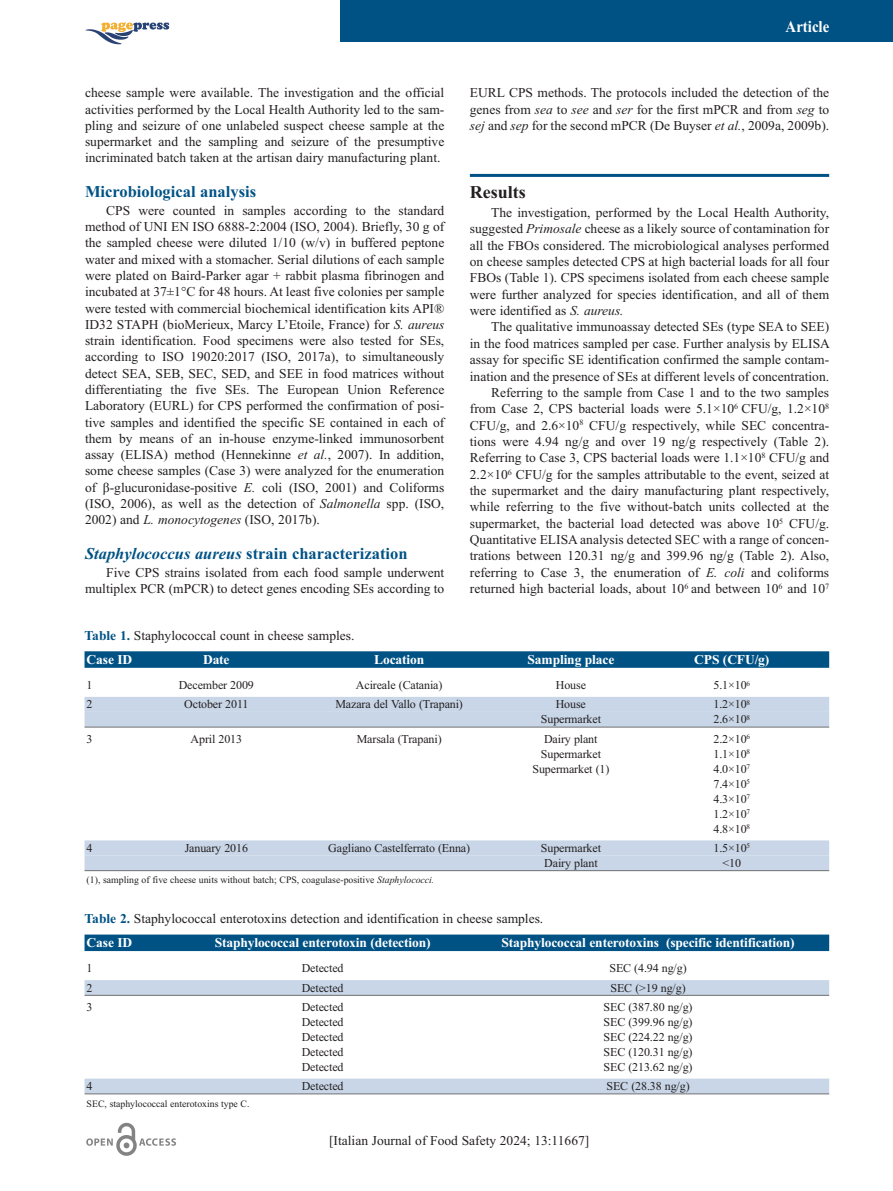
<style>
.page{position:relative;width:893px;height:1191px;background:#fff}
.page>*{position:absolute;margin:0;border:0;box-sizing:border-box;transform-origin:0 0}
.t1{font:700 18px "Times New Roman";color:#231f20}
.t2{font:700 16.5px "Times New Roman";color:#005285}
.t3{font:700 16.5px "Times New Roman";color:#fff;scale:.9 1}
.t4{font:13.5px/16.4px "Times New Roman";color:#231f20;text-align:justify}
.t5{font:700 13.5px "Times New Roman";letter-spacing:-.01em;color:#fff}
.t6{font:12px/15px "Times New Roman";letter-spacing:-.01em;color:#231f20;text-align:justify}
.t7{font:9.75px "Times New Roman";color:#231f20}
.s1{font-style:italic}
.s2{font-weight:700;color:#005285}
.s3{font-weight:700;color:#fff}
</style>
<div class="page">
<hr style="left:470px;top:174px;width:359px;height:3px;background:#005285">
<div style="left:340px;top:0;width:553px;height:42px;background:#005285"></div>
<img style="left:86px;top:22px;width:84px;height:23px">
<img style="left:86px;top:1123px;width:90px;height:33px">
<div style="left:85px;top:651px;width:744px;height:17px;background:#005285"></div>
<div style="left:85px;top:697px;width:744px;height:15px;background:#c8d6e7"></div>
<div style="left:85px;top:712px;width:744px;height:15px;background:#c8d6e7"></div>
<hr style="left:85px;top:727px;width:744px;height:1px;background:#6c6d70">
<div style="left:85px;top:840px;width:744px;height:15px;background:#c8d6e7"></div>
<div style="left:85px;top:855px;width:744px;height:15px;background:#c8d6e7"></div>
<hr style="left:85px;top:870px;width:744px;height:1px;background:#6c6d70">
<div style="left:85px;top:934px;width:744px;height:17px;background:#005285"></div>
<div style="left:85px;top:980px;width:744px;height:15px;background:#c8d6e7"></div>
<hr style="left:85px;top:995px;width:744px;height:1px;background:#6c6d70">
<div style="left:85px;top:1078px;width:744px;height:15px;background:#c8d6e7"></div>
<hr style="left:85px;top:1093px;width:744px;height:1px;background:#6c6d70">
<p class="t4" style="left:85px;top:84px;width:361px">cheese sample were available. The investigation and the official activities performed by the Local Health Authority led to the sam&shy;pling and seizure of one unlabeled suspect cheese sample at the supermarket and the sampling and seizure of the presumptive incriminated batch taken at the artisan dairy manufacturing plant.</p>
<p class="t2" style="left:85px;top:181px;width:173px">Microbiological analysis</p>
<p class="t4" style="left:85px;top:202px;width:361px;text-indent:21px">CPS were counted in samples according to the standard method of UNI EN ISO 6888-2:2004 (ISO, 2004). Briefly, 30 g of the sampled cheese were diluted 1/10 (w/v) in buffered peptone water and mixed with a stomacher. Serial dilutions of each sample were plated on Baird-Parker agar + rabbit plasma fibrinogen and incubated at 37±1°C for 48 hours. At least five colonies per sample were tested with commercial biochemical identification kits API® ID32 STAPH (bioMerieux, Marcy L’Etoile, France) for <span class="s1">S. aureus </span>strain identification. Food specimens were also tested for SEs, according to ISO 19020:2017 (ISO, 2017a), to simultaneously detect SEA, SEB, SEC, SED, and SEE in food matrices without differentiating the five SEs. The European Union Reference Laboratory (EURL) for CPS performed the confirmation of posi&shy;tive samples and identified the specific SE contained in each of them by means of an in-house enzyme-linked immunosorbent assay (ELISA) method (Hennekinne <span class="s1">et al.</span>, 2007). In addition, some cheese samples (Case 3) were analyzed for the enumeration of β-glucuronidase-positive <span class="s1">E.</span> coli (ISO, 2001) and Coliforms (ISO, 2006), as well as the detection of <span class="s1">Salmonella</span> spp. (ISO, 2002) and <span class="s1">L. monocytogenes</span> (ISO, 2017b).</p>
<p class="t2" style="left:85px;top:543px;width:324px"><span class="s1">Staphylococcus aureus</span> strain characterization</p>
<p class="t4" style="left:85px;top:564px;width:361px;text-align:right">Five CPS strains isolated from each food sample underwent multiplex PCR (mPCR) to detect genes encoding SEs according to</p>
<p class="t3" style="left:786px;top:17px;width:50px">Article</p>
<p class="t4" style="left:470px;top:84px;width:361px">EURL CPS methods. The protocols included the detection of the genes from <span class="s1">sea</span> to <span class="s1">see</span> and <span class="s1">ser</span> for the first mPCR and from <span class="s1">seg</span> to <span class="s1">sej</span> and <span class="s1">sep</span> for the second mPCR (De Buyser <span class="s1">et al.</span>, 2009a, 2009b).</p>
<h1 class="t1" style="left:470px;top:181px;width:58px">Results</h1>
<p class="t4" style="left:470px;top:204px;width:361px;text-indent:21px">The investigation, performed by the Local Health Authority, suggested <span class="s1">Primosale</span> cheese as a likely source of contamination for all the FBOs considered. The microbiological analyses performed on cheese samples detected CPS at high bacterial loads for all four FBOs (Table 1). CPS specimens isolated from each cheese sample were further analyzed for species identification, and all of them were identified as <span class="s1">S. aureus.</span></p>
<p class="t4" style="left:470px;top:319px;width:362px;text-align:right">The qualitative immunoassay detected SEs (type SEA to SEE)<br>in the food matrices sampled per case. Further analysis by ELISA assay for specific SE identification confirmed the sample contam&shy;ination and the presence of SEs at different levels of concentration.<br>Referring to the sample from Case 1 and to the two samples from Case 2, CPS bacterial loads were 5.1×10<sup>6</sup> CFU/g, 1.2×10<sup>8<br></sup>CFU/g, and 2.6×10<sup>8</sup> CFU/g respectively, while SEC concentra&shy;tions were 4.94 ng/g and over 19 ng/g respectively (Table 2).<br>Referring to Case 3, CPS bacterial loads were 1.1×10<sup>8</sup> CFU/g and 2.2×10<sup>6</sup> CFU/g for the samples attributable to the event, seized at the supermarket and the dairy manufacturing plant respectively, while referring to the five without-batch units collected at the supermarket, the bacterial load detected was above 10<sup>5</sup> CFU/g.<br>Quantitative ELISA analysis detected SEC with a range of concen&shy;trations between 120.31 ng/g and 399.96 ng/g (Table 2). Also, referring to Case 3, the enumeration of <span class="s1">E. coli</span> and coliforms returned high bacterial loads, about 10<sup>6</sup> and between 10<sup>6</sup> and 10<sup>7</sup></p>
<p class="t4" style="left:85px;top:623px;width:271px;line-height:23.5px"><span class="s2">Table 1.</span> Staphylococcal count in cheese samples.<br><span class="s3">Case ID</span></p>
<p class="t5" style="left:203px;top:651px;width:28px">Date</p>
<p class="t5" style="left:374px;top:651px;width:52px">Location</p>
<p class="t5" style="left:528px;top:651px;width:88px">Sampling place</p>
<p class="t5" style="left:694px;top:651px;width:77px">CPS (CFU/g)</p>
<p class="t6" style="left:87px;top:677px;width:7px">1</p>
<p class="t6" style="left:179px;top:677px;width:77px">December 2009</p>
<p class="t6" style="left:356px;top:677px;width:88px">Acireale (Catania)</p>
<p class="t6" style="left:556px;top:677px;width:32px">House</p>
<p class="t6" style="left:713px;top:677px;width:38px">5.1×10<sup>6</sup></p>
<p class="t6" style="left:87px;top:697px;width:7px">2</p>
<p class="t6" style="left:184px;top:697px;width:66px">October 2011</p>
<p class="t6" style="left:335px;top:697px;width:129px">Mazara del Vallo (Trapani)</p>
<p class="t6" style="left:556px;top:697px;width:32px">House</p>
<p class="t6" style="left:713px;top:697px;width:38px">1.2×10<sup>8</sup></p>
<p class="t6" style="left:541px;top:712px;width:62px">Supermarket</p>
<p class="t6" style="left:713px;top:712px;width:38px">2.6×10<sup>8</sup></p>
<p class="t6" style="left:87px;top:731px;width:7px">3</p>
<p class="t6" style="left:191px;top:731px;width:53px">April 2013</p>
<p class="t6" style="left:357px;top:731px;width:86px">Marsala (Trapani)</p>
<p class="t6" style="left:544px;top:731px;width:55px">Dairy plant</p>
<p class="t6" style="left:713px;top:731px;width:38px">2.2×10<sup>6</sup></p>
<p class="t6" style="left:541px;top:746px;width:62px">Supermarket</p>
<p class="t6" style="left:713px;top:746px;width:38px">1.1×10<sup>8</sup></p>
<p class="t6" style="left:532px;top:761px;width:78px">Supermarket (1)</p>
<p class="t6" style="left:713px;top:761px;width:38px">4.0×10<sup>7<br></sup>7.4×10<sup>5<br></sup>4.3×10<sup>7<br></sup>1.2×10<sup>7<br></sup>4.8×10<sup>8</sup></p>
<p class="t6" style="left:87px;top:840px;width:7px">4</p>
<p class="t6" style="left:185px;top:840px;width:65px">January 2016</p>
<p class="t6" style="left:328px;top:840px;width:143px">Gagliano Castelferrato (Enna)</p>
<p class="t6" style="left:541px;top:840px;width:62px">Supermarket</p>
<p class="t6" style="left:713px;top:840px;width:38px">1.5×10<sup>5</sup></p>
<p class="t6" style="left:544px;top:855px;width:55px">Dairy plant</p>
<p class="t6" style="left:723px;top:855px;width:20px">&lt;10</p>
<p class="t7" style="left:87px;top:874px;width:349px">(1), sampling of five cheese units without batch; CPS, coagulase-positive <span class="s1">Staphylococci.</span></p>
<p class="t4" style="left:85px;top:907px;width:460px;line-height:23.5px"><span class="s2">Table 2.</span> Staphylococcal enterotoxins detection and identification in cheese samples.<br><span class="s3">Case ID</span></p>
<p class="t5" style="left:215px;top:934px;width:217px">Staphylococcal enterotoxin (detection)</p>
<p class="t5" style="left:501px;top:934px;width:295px">Staphylococcal enterotoxins (specific identification)</p>
<p class="t6" style="left:87px;top:960px;width:7px">1</p>
<p class="t6" style="left:302px;top:960px;width:43px">Detected</p>
<p class="t6" style="left:609px;top:960px;width:79px">SEC (4.94 ng/g)</p>
<p class="t6" style="left:87px;top:980px;width:7px">2</p>
<p class="t6" style="left:302px;top:980px;width:43px">Detected</p>
<p class="t6" style="left:610px;top:980px;width:77px">SEC (&gt;19 ng/g)</p>
<p class="t6" style="left:87px;top:999px;width:7px">3</p>
<p class="t6" style="left:302px;top:999px;width:43px">Detected</p>
<p class="t6" style="left:604px;top:999px;width:91px">SEC (387.80 ng/g)</p>
<p class="t6" style="left:302px;top:1014px;width:43px">Detected</p>
<p class="t6" style="left:604px;top:1014px;width:91px">SEC (399.96 ng/g)</p>
<p class="t6" style="left:302px;top:1029px;width:43px">Detected</p>
<p class="t6" style="left:604px;top:1029px;width:91px">SEC (224.22 ng/g)</p>
<p class="t6" style="left:302px;top:1044px;width:43px">Detected</p>
<p class="t6" style="left:604px;top:1044px;width:91px">SEC (120.31 ng/g)</p>
<p class="t6" style="left:302px;top:1059px;width:43px">Detected</p>
<p class="t6" style="left:604px;top:1059px;width:91px">SEC (213.62 ng/g)</p>
<p class="t6" style="left:87px;top:1078px;width:7px">4</p>
<p class="t6" style="left:302px;top:1078px;width:43px">Detected</p>
<p class="t6" style="left:606px;top:1078px;width:85px">SEC (28.38 ng/g)</p>
<p class="t7" style="left:87px;top:1097px;width:164px">SEC, staphylococcal enterotoxins type C.</p>
<p class="t4" style="left:329px;top:1132px;width:262px">[Italian Journal of Food Safety 2024; 13:11667]</p>
</div>
